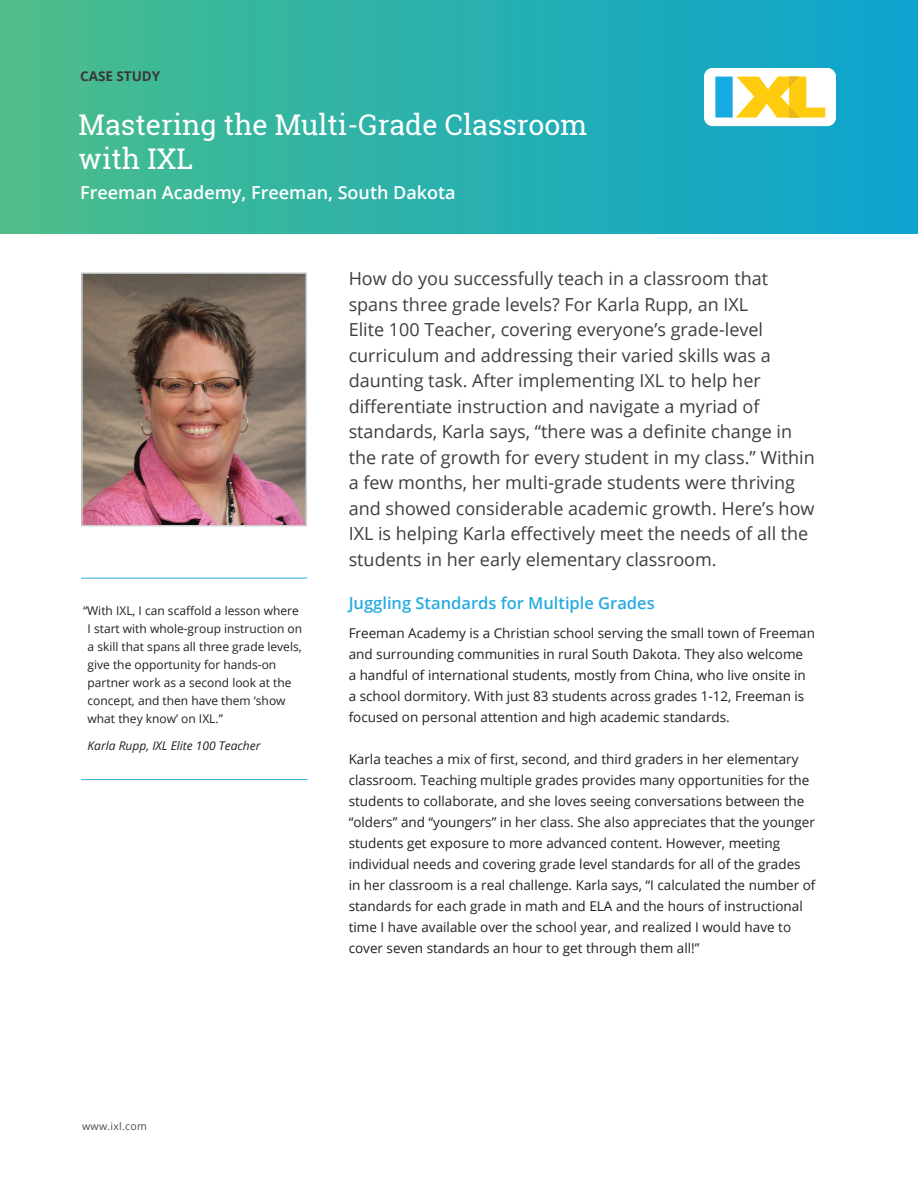
<style>
.page{position:relative;width:918px;height:1188px;background:#fff}
.page>*{position:absolute;margin:0;border:0;box-sizing:border-box;transform-origin:0 0}
.t1{font:28.5px/34.2px "Roboto Slab";color:#fff}
.t2{font:18px/25.5px "Open Sans";color:#3e3e3f}
.t3{font:600 18px "Open Sans";color:#fff}
.t4{font:600 16.5px "Open Sans";color:#28abe1}
.t5{font:13.5px/21px "Open Sans";color:#231f20}
.t6{font:700 13.5px "Open Sans";color:#383839}
.t7{font:12px/18px "Open Sans";color:#231f20}
.t8{font:italic 12px "Open Sans";color:#231f20}
.t9{font:10.5px "Open Sans";letter-spacing:.025em;color:#4c4d4e}
</style>
<div class="page">
<hr style="left:81px;top:578px;width:226px;height:1px;background:#28abe1">
<hr style="left:81px;top:779px;width:226px;height:1px;background:#28abe1">
<img style="left:84px;top:275px;width:220px;height:248px">
<div style="left:81px;top:272px;width:226px;height:254px;border:2px solid #cfd0d2"></div>
<div style="left:0;top:0;width:917px;height:233px;background:linear-gradient(to right,#4bbd8a,#0aa4d0)"></div>
<div style="left:704px;top:68px;width:132px;height:58px;background:#fff;border-radius:8px"></div>
<div style="left:715px;top:77px;width:18px;height:41px;background:#17a9e1"></div>
<svg style="left:736px;top:77px;width:89px;height:41px"></svg>
<p class="t6" style="left:80px;top:66px;width:82px">CASE STUDY</p>
<h1 class="t1" style="left:79px;top:107px;width:510px">Mastering the Multi-Grade Classroom with IXL</h1>
<h2 class="t3" style="left:80px;top:180px;width:377px">Freeman Academy, Freeman, South Dakota</h2>
<p class="t7" style="left:88px;top:601px;width:216px;text-indent:-5px">“With IXL, I can scaffold a lesson where I start with whole-group instruction on a skill that spans all three grade levels, give the opportunity for hands-on partner work as a second look at the concept, and then have them ‘show what they know’ on IXL.”</p>
<p class="t8" style="left:88px;top:737px;width:174px">Karla Rupp, IXL Elite 100 Teacher</p>
<p class="t2" style="left:349px;top:265px;width:468px">How do you successfully teach in a classroom that spans three grade levels? For Karla Rupp, an IXL<br>Elite 100 Teacher, covering everyone’s grade-level curriculum and addressing their varied skills was a daunting task. After implementing IXL to help her differentiate instruction and navigate a myriad of standards, Karla says, “there was a definite change in the rate of growth for every student in my class.” Within a few months, her multi-grade students were thriving and showed considerable academic growth. Here’s how IXL is helping Karla effectively meet the needs of all the students in her early elementary classroom.</p>
<p class="t4" style="left:349px;top:592px;width:308px">Juggling Standards for Multiple Grades</p>
<p class="t5" style="left:349px;top:622px;width:468px">Freeman Academy is a Christian school serving the small town of Freeman and surrounding communities in rural South Dakota. They also welcome<br>a handful of international students, mostly from China, who live onsite in a school dormitory. With just 83 students across grades 1-12, Freeman is focused on personal attention and high academic standards.</p>
<p class="t5" style="left:349px;top:748px;width:468px">Karla teaches a mix of first, second, and third graders in her elementary classroom. Teaching multiple grades provides many opportunities for the students to collaborate, and she loves seeing conversations between the “olders” and “youngers” in her class. She also appreciates that the younger students get exposure to more advanced content. However, meeting individual needs and covering grade level standards for all of the grades in her classroom is a real challenge. Karla says, “I calculated the number of standards for each grade in math and ELA and the hours of instructional time I have available over the school year, and realized I would have to cover seven standards an hour to get through them all!”</p>
<p class="t9" style="left:82px;top:1119px;width:66px">www.ixl.com</p>
</div>
